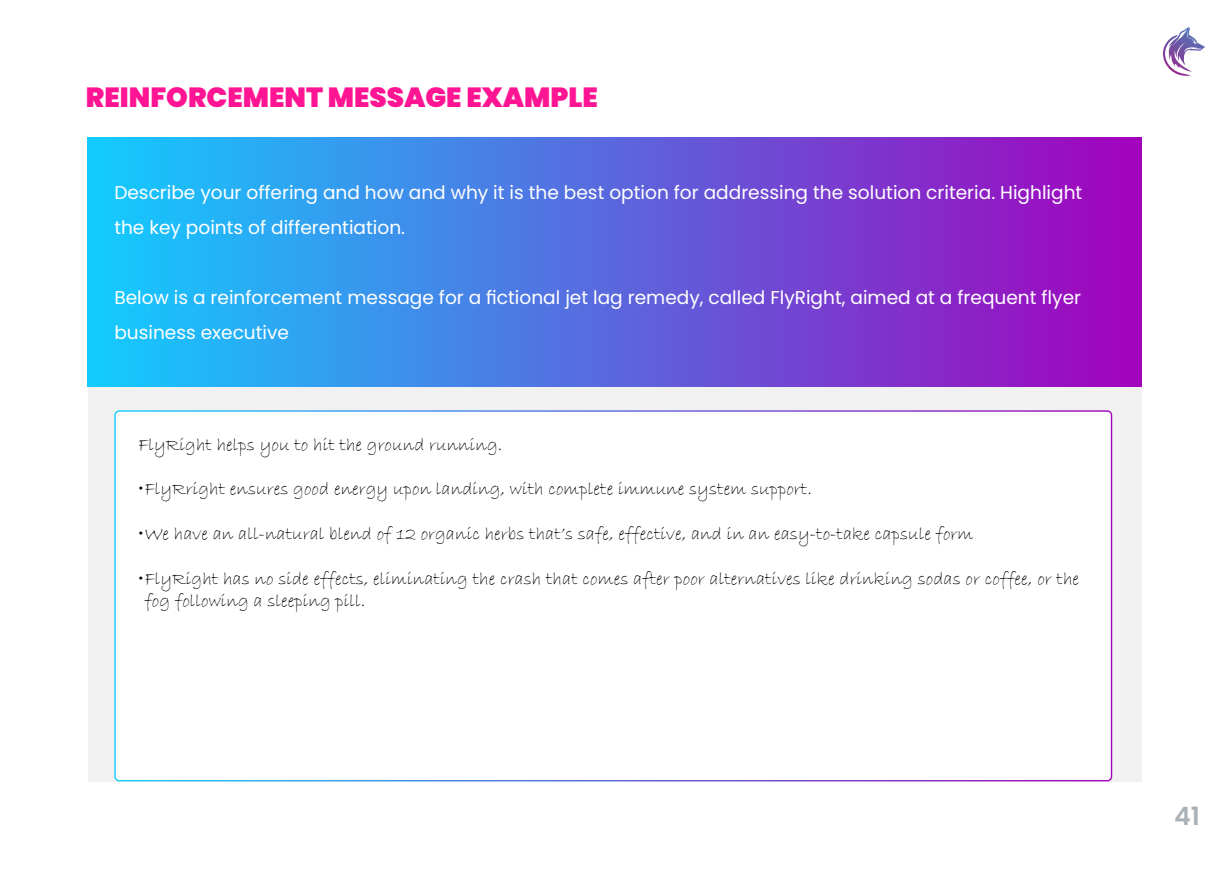
<style>
.page{position:relative;width:1229px;height:869px;background:#fff}
.page>*{position:absolute;margin:0;border:0;box-sizing:border-box;transform-origin:0 0}
.t1{font:900 27.65px "Poppins";color:#ff1593}
.t2{font:600 25.2px "Poppins";color:#a9b2b8}
.t3{font:18.55px/22.3px "Bradley Hand ITC";color:#000}
.t4{font:18.55px/35px "Poppins";color:#fff}
</style>
<div class="page">
<div style="left:88px;top:238px;width:1053px;height:543px;background:#f1f1f1"></div>
<div style="left:88px;top:137px;width:1053px;height:249px;background:linear-gradient(to right,#12ccff,#a301bb)"></div>
<div style="left:115px;top:411px;width:996px;height:369px;background:#fff;border-radius:4px"></div>
<svg style="left:1168px;top:27px;width:36px;height:45px"></svg>
<h1 class="t1" style="left:86px;top:82px;width:513px">REINFORCEMENT MESSAGE EXAMPLE</h1>
<p class="t4" style="left:114px;top:175px;width:969px">Describe your offering and how and why it is the best option for addressing the solution criteria. Highlight the key points of differentiation.</p>
<p class="t4" style="left:114px;top:280px;width:968px">Below is a reinforcement message for a fictional jet lag remedy, called FlyRight, aimed at a frequent flyer business executive</p>
<p class="t3" style="left:138px;top:434px;width:365px">FlyRight helps you to hit the ground running.</p>
<p class="t3" style="left:138px;top:478px;width:675px">•FlyRright ensures good energy upon landing, with complete immune system support.</p>
<p class="t3" style="left:138px;top:523px;width:836px">•We have an all-natural blend of 12 organic herbs that’s safe, effective, and in an easy-to-take capsule form</p>
<p class="t3" style="left:145px;top:567px;width:935px;text-indent:-6px">•FlyRight has no side effects, eliminating the crash that comes after poor alternatives like drinking sodas or coffee, or the fog following a sleeping pill.</p>
<h2 class="t2" style="left:1173px;top:801px;width:27px">41</h2>
</div>
